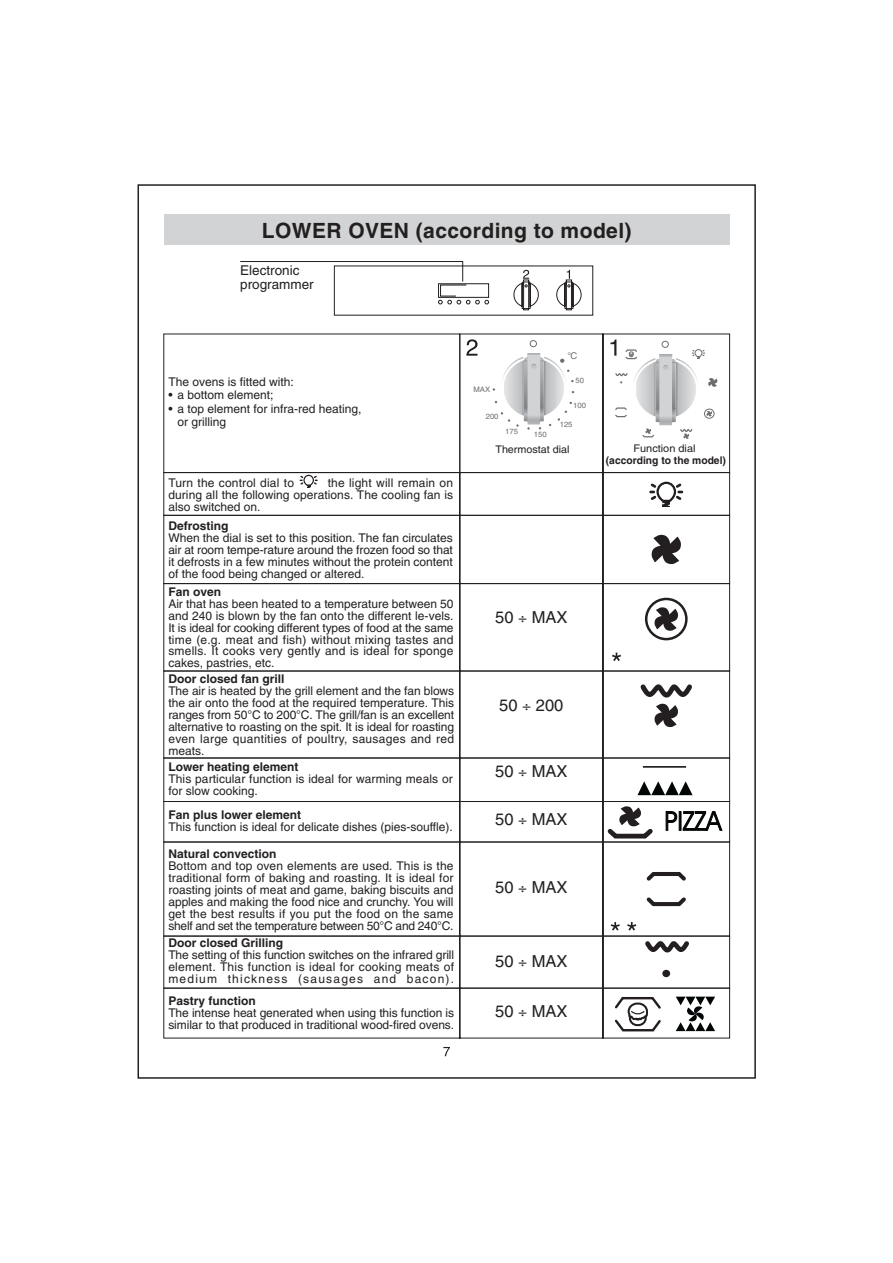
<style>
.page{position:relative;width:893px;height:1263px;background:#fff}
.page>*{position:absolute;margin:0;border:0;box-sizing:border-box;transform-origin:0 0}
.t1{font:700 21px "Helvetica";letter-spacing:.02em;color:#231f20}
.t2{font:16.5px "Helvetica";color:#231f20}
.t3{font:13.5px/13.5px "Helvetica";color:#231f20}
.t4{font:12px/12px "Helvetica";color:#231f20;text-align:justify}
.t5{font:700 12px "Helvetica";color:#231f20}
.t6{font:700 10.5px "Helvetica";color:#231f20}
.t7{font:10.5px "Helvetica";color:#231f20}
.t8{font:10.5px "Helvetica";color:#231f20;scale:1.04 1}
.t9{font:9.3px "Helvetica";color:#6d6e70}
.t10{font:7.5px "Helvetica";color:#6d6e70}
</style>
<div class="page">
<div style="left:164px;top:215px;width:565px;height:30px;background:#d1d3d4"></div>
<svg style="left:556px;top:270px;width:26px;height:41px"></svg>
<svg style="left:513px;top:270px;width:26px;height:41px"></svg>
<svg style="left:240px;top:261px;width:249px;height:44px"></svg>
<svg style="left:163px;top:584px;width:567px;height:86px"></svg>
<div style="left:645px;top:598px;width:42px;height:42px;border:3px solid #231f20;border-radius:50%"></div>
<svg style="left:652px;top:605px;width:28px;height:28px"></svg>
<svg style="left:612px;top:653px;width:9px;height:8px"></svg>
<svg style="left:163px;top:670px;width:567px;height:87px"></svg>
<svg style="left:638px;top:682px;width:56px;height:47px"></svg>
<svg style="left:443px;top:1047px;width:7px;height:9px"></svg>
<svg style="left:163px;top:843px;width:567px;height:78px"></svg>
<svg style="left:643px;top:870px;width:46px;height:38px"></svg>
<svg style="left:519px;top:616px;width:7px;height:7px"></svg>
<svg style="left:523px;top:704px;width:7px;height:6px"></svg>
<svg style="left:163px;top:333px;width:567px;height:251px"></svg>
<svg style="left:163px;top:921px;width:567px;height:118px"></svg>
<svg style="left:519px;top:886px;width:7px;height:7px"></svg>
<svg style="left:163px;top:757px;width:567px;height:86px"></svg>
<h1 class="t1" style="left:262px;top:223px;width:371px">LOWER OVEN (according to model)</h1>
<p class="t3" style="left:240px;top:265px;width:75px">Electronic programmer</p>
<p class="t4" style="left:168px;top:377px;width:127px">The ovens is fitted with:</p>
<p class="t4" style="left:168px;top:390px;width:107px">• a bottom element;</p>
<p class="t4" style="left:177px;top:403px;width:186px;line-height:13.5px;text-indent:-9px">• a top element for infra-red heating, or grilling</p>
<p class="t4" style="left:168px;top:478px;width:127px">Turn the control dial to</p>
<p class="t4" style="left:168px;top:478px;width:286px;text-indent:159px">the light will remain on during all the following operations. The cooling fan is also switched on.</p>
<p class="t5" style="left:168px;top:521px;width:61px">Defrosting</p>
<p class="t4" style="left:168px;top:533px;width:286px">When the dial is set to this position. The fan circulates air at room tempe-rature around the frozen food so that it defrosts in a few minutes without the protein content of the food being changed or altered.</p>
<p class="t5" style="left:168px;top:588px;width:54px">Fan oven</p>
<p class="t4" style="left:168px;top:599px;width:286px">Air that has been heated to a temperature between 50 and 240 is blown by the fan onto the different le-vels.<br>It is ideal for cooking different types of food at the same time (e.g. meat and fish) without mixing tastes and smells. It cooks very gently and is ideal for sponge cakes, pastries, etc.</p>
<p class="t5" style="left:168px;top:675px;width:118px">Door closed fan grill</p>
<p class="t4" style="left:168px;top:686px;width:287px">The air is heated by the grill element and the fan blows the air onto the food at the required temperature. This ranges from 50 C to 200 C. The grill/fan is an excellent alternative to roasting on the spit. It is ideal for roasting even large quantities of poultry, sausages and red meats.</p>
<p class="t5" style="left:168px;top:762px;width:132px">Lower heating element</p>
<p class="t4" style="left:168px;top:774px;width:286px">This particular function is ideal for warming meals or for slow cooking.</p>
<p class="t5" style="left:168px;top:810px;width:134px">Fan plus lower element</p>
<p class="t4" style="left:168px;top:822px;width:286px">This function is ideal for delicate dishes (pies-souffle).</p>
<p class="t5" style="left:168px;top:849px;width:110px">Natural convection</p>
<p class="t4" style="left:168px;top:861px;width:286px">Bottom and top oven elements are used. This is the traditional form of baking and roasting. It is ideal for roasting joints of meat and game, baking biscuits and apples and making the food nice and crunchy. You will get the best results if you put the food on the same shelf and set the temperature between 50 C and 240 C.</p>
<p class="t10" style="left:473px;top:387px;width:18px">MAX</p>
<p class="t10" style="left:485px;top:414px;width:14px">200</p>
<p class="t10" style="left:505px;top:429px;width:14px">175</p>
<p class="t10" style="left:534px;top:432px;width:14px">150</p>
<p class="t9" style="left:570px;top:352px;width:8px">C</p>
<p class="t10" style="left:575px;top:377px;width:10px">50</p>
<p class="t10" style="left:573px;top:403px;width:14px">100</p>
<p class="t10" style="left:559px;top:422px;width:14px">125</p>
<p class="t7" style="left:495px;top:445px;width:76px">Thermostat dial</p>
<h2 class="t2" style="left:495px;top:611px;width:74px">50 MAX</h2>
<h2 class="t2" style="left:499px;top:699px;width:66px">50 200</h2>
<h2 class="t2" style="left:495px;top:765px;width:74px">50 MAX</h2>
<h2 class="t2" style="left:495px;top:813px;width:74px">50 MAX</h2>
<h2 class="t2" style="left:495px;top:881px;width:74px">50 MAX</h2>
<p class="t5" style="left:168px;top:939px;width:116px">Door closed Grilling</p>
<p class="t4" style="left:168px;top:950px;width:287px">The setting of this function switches on the infrared grill element. This function is ideal for cooking meats of medium thickness (sausages and bacon).</p>
<h2 class="t2" style="left:495px;top:955px;width:74px">50 MAX</h2>
<p class="t5" style="left:168px;top:996px;width:89px">Pastry function</p>
<p class="t4" style="left:168px;top:1008px;width:287px">The intense heat generated when using this function is similar to that produced in traditional wood-fired ovens.</p>
<h2 class="t2" style="left:495px;top:1005px;width:74px">50 MAX</h2>
<p class="t8" style="left:633px;top:445px;width:61px">Function dial</p>
<p class="t6" style="left:606px;top:456px;width:122px">(according to the model)</p>
</div>
